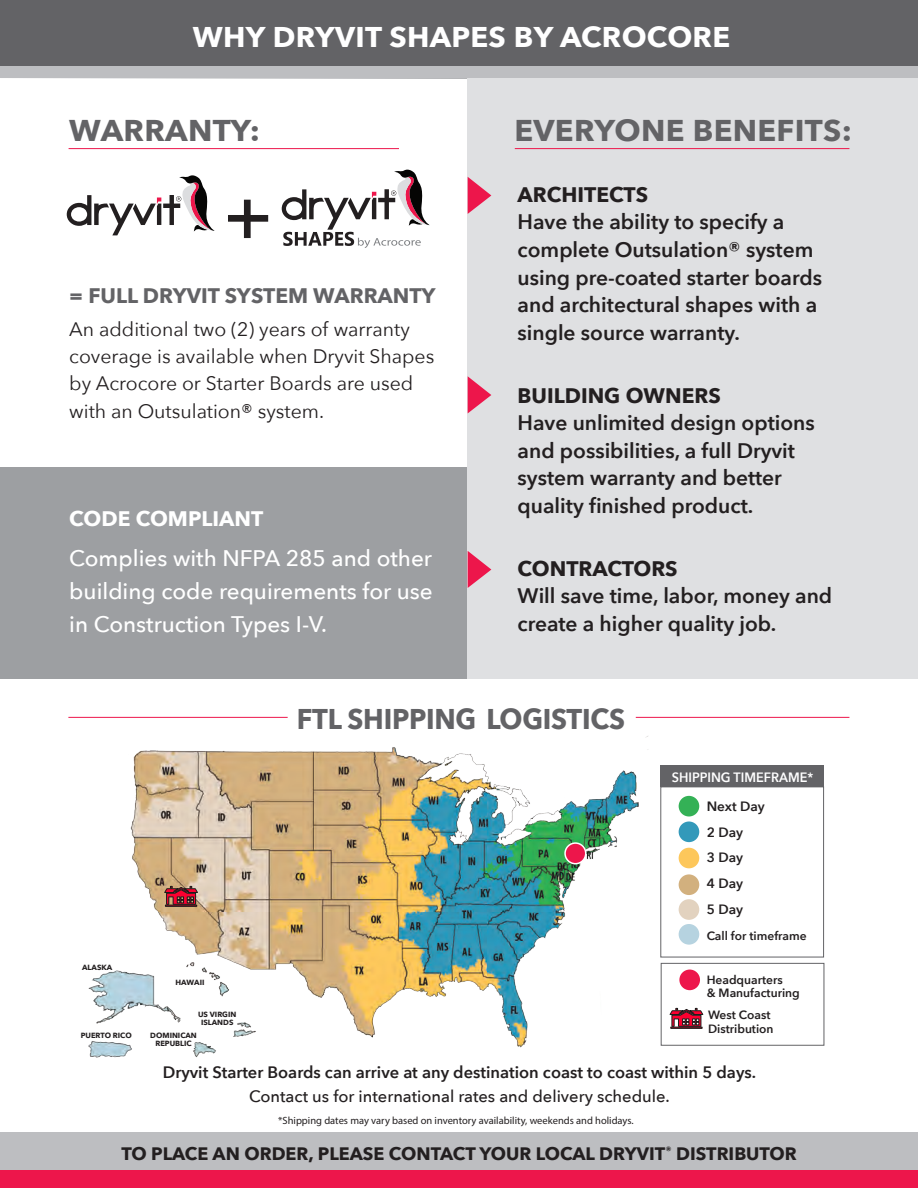
<style>
.page{position:relative;width:918px;height:1188px;background:#fff}
.page>*{position:absolute;margin:0;border:0;box-sizing:border-box;transform-origin:0 0}
.t1{font:700 30px "Avenir Next";letter-spacing:.01em;color:#636366}
.t2{font:700 28.5px "Avenir Next";letter-spacing:.01em;color:#fff}
.t3{font:700 28.5px "Avenir Next";letter-spacing:-.01em;color:#636366;scale:.95 1}
.t4{font:500 22.5px/33px "Avenir Next";color:#fff;text-align:justify}
.t5{font:600 21px/27.6px "Avenir Next";color:#231f20}
.t6{font:700 21px "Avenir Next";color:#636366}
.t7{font:700 21px "Avenir Next";color:#fff}
.t8{font:19.5px/27px "Avenir Next";color:#231f20}
.t9{font:700 18px "Avenir Next";color:#231f20}
.t10{font:600 16.5px "Avenir Next";color:#231f20}
.t11{font:500 16.5px "Avenir Next";color:#231f20}
.t12{font:600 13.5px "Avenir Next";color:#231f20}
.t13{font:600 13.5px "Avenir Next";color:#fff;scale:.94 1}
.t14{font:600 12px/13.5px "Avenir Next";color:#231f20}
.t15{font:10.5px "Myriad Pro";color:#231f20}
.t16{font:700 7.5px/7.5px "Avenir Next";color:#231f20;text-align:center}
.s1{font-weight:700}
</style>
<div class="page">
<div style="left:0;top:1132px;width:918px;height:39px;background:#bdbec1"></div>
<div style="left:0;top:1171px;width:918px;height:17px;background:#ed164b"></div>
<div style="left:0;top:467px;width:468px;height:212px;background:#9d9fa2"></div>
<div style="left:0;top:66px;width:918px;height:13px;background:#bdbec1"></div>
<div style="left:0;top:0;width:918px;height:66px;background:#636366"></div>
<div style="left:468px;top:78px;width:450px;height:601px;background:#dfe0e2"></div>
<img style="left:130px;top:736px;width:518px;height:312px">
<div style="left:165px;top:905px;width:32px;height:2px;border:1px solid #1c1b1a"></div>
<svg style="left:164px;top:886px;width:34px;height:19px"></svg>
<div style="left:565px;top:843px;width:21px;height:21px;background:#ed164b;border-radius:50%"></div>
<div style="left:564px;top:842px;width:22px;height:22px;border:2px solid #fff;border-radius:50%"></div>
<hr style="left:68px;top:717px;width:220px;height:1px;background:#ed164b">
<hr style="left:636px;top:717px;width:213px;height:1px;background:#ed164b">
<img style="left:88px;top:956px;width:170px;height:102px">
<hr style="left:515px;top:148px;width:334px;height:1px;background:#ed164b">
<hr style="left:69px;top:148px;width:330px;height:1px;background:#ed164b">
<svg style="left:282px;top:170px;width:148px;height:78px"></svg>
<svg style="left:67px;top:175px;width:148px;height:60px"></svg>
<div style="left:244px;top:200px;width:7px;height:38px;background:#231f20"></div>
<div style="left:228px;top:215px;width:40px;height:7px;background:#231f20"></div>
<svg style="left:468px;top:177px;width:23px;height:37px"></svg>
<svg style="left:468px;top:376px;width:23px;height:37px"></svg>
<svg style="left:468px;top:551px;width:23px;height:37px"></svg>
<div style="left:661px;top:963px;width:163px;height:82px;border:1px solid #636366"></div>
<div style="left:679px;top:970px;width:21px;height:20px;background:#ed164b;border-radius:50%"></div>
<div style="left:679px;top:796px;width:20px;height:21px;background:#34b156;border-radius:50%"></div>
<div style="left:679px;top:821px;width:20px;height:21px;background:#3399ba;border-radius:50%"></div>
<div style="left:679px;top:848px;width:20px;height:20px;background:#fdc75b;border-radius:50%"></div>
<div style="left:679px;top:874px;width:20px;height:21px;background:#d2b07e;border-radius:50%"></div>
<div style="left:679px;top:899px;width:20px;height:21px;background:#e2d2bf;border-radius:50%"></div>
<div style="left:679px;top:924px;width:20px;height:21px;background:#b6d3e0;border-radius:50%"></div>
<div style="left:671px;top:1027px;width:31px;height:2px;border:1px solid #1c1b1a"></div>
<svg style="left:669px;top:1008px;width:34px;height:19px"></svg>
<div style="left:661px;top:765px;width:163px;height:22px;background:#636366"></div>
<p class="t2" style="left:193px;top:12px;width:539px">WHY DRYVIT SHAPES BY ACROCORE</p>
<p class="t1" style="left:69px;top:105px;width:192px">WARRANTY:</p>
<p class="t1" style="left:515px;top:105px;width:339px">EVERYONE BENEFITS:</p>
<p class="t6" style="left:69px;top:277px;width:368px">= FULL DRYVIT SYSTEM WARRANTY</p>
<p class="t8" style="left:69px;top:315px;width:367px">An additional two (2) years of warranty coverage is available when Dryvit Shapes by Acrocore or Starter Boards are used with an Outsulation® system.</p>
<p class="t7" style="left:69px;top:501px;width:196px">CODE COMPLIANT</p>
<p class="t4" style="left:69px;top:541px;width:365px">Complies with NFPA 285 and other building code requirements for use in Construction Types I-V.</p>
<p class="t5" style="left:518px;top:180px;width:306px"><span class="s1">ARCHITECTS<br></span>Have the ability to specify a complete Outsulation® system using pre-coated starter boards and architectural shapes with a single source warranty.</p>
<p class="t5" style="left:518px;top:381px;width:299px"><span class="s1">BUILDING OWNERS<br></span>Have unlimited design options and possibilities, a full Dryvit system warranty and better quality finished product.</p>
<p class="t5" style="left:518px;top:554px;width:316px"><span class="s1">CONTRACTORS<br></span>Will save time, labor, money and create a higher quality job.</p>
<p class="t16" style="left:82px;top:963px;width:32px">ALASKA</p>
<p class="t16" style="left:81px;top:1031px;width:53px">PUERTO RICO</p>
<p class="t16" style="left:176px;top:978px;width:30px">HAWAII</p>
<p class="t16" style="left:198px;top:1011px;width:40px">US VIRGIN<br>ISLANDS</p>
<p class="t16" style="left:150px;top:1032px;width:48px">DOMINICAN<br>REPUBLIC</p>
<p class="t3" style="left:297px;top:695px;width:347px">FTL SHIPPING LOGISTICS</p>
<p class="t13" style="left:672px;top:766px;width:152px">SHIPPING TIMEFRAME*</p>
<p class="t12" style="left:707px;top:795px;width:60px">Next Day</p>
<p class="t12" style="left:707px;top:820px;width:38px">2 Day</p>
<p class="t12" style="left:707px;top:846px;width:38px">3 Day</p>
<p class="t12" style="left:707px;top:872px;width:38px">4 Day</p>
<p class="t12" style="left:707px;top:898px;width:38px">5 Day</p>
<p class="t14" style="left:707px;top:929px;width:101px">Call for timeframe</p>
<p class="t14" style="left:707px;top:973px;width:95px">Headquarters<br>&amp; Manufacturing</p>
<p class="t14" style="left:708px;top:1008px;width:67px">West Coast<br>Distribution</p>
<p class="t10" style="left:163px;top:1058px;width:595px">Dryvit Starter Boards can arrive at any destination coast to coast within 5 days.</p>
<p class="t11" style="left:249px;top:1083px;width:422px">Contact us for international rates and delivery schedule.</p>
<p class="t15" style="left:278px;top:1114px;width:357px">*Shipping dates may vary based on inventory availability, weekends and holidays.</p>
<p class="t9" style="left:121px;top:1138px;width:677px">TO PLACE AN ORDER, PLEASE CONTACT YOUR LOCAL DRYVIT<sup>®</sup> DISTRIBUTOR</p>
</div>
